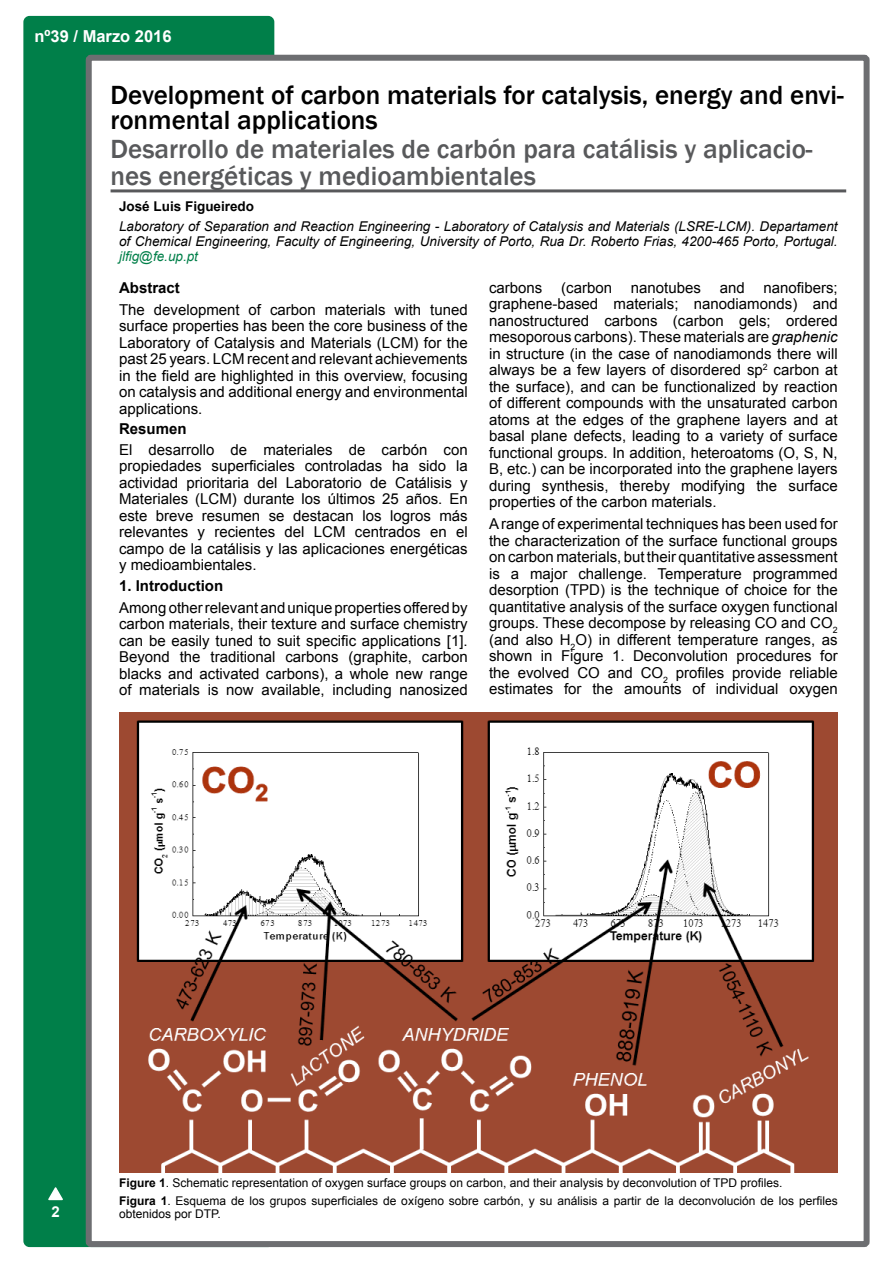
<style>
.page{position:relative;width:893px;height:1263px;background:#fff}
.page>*{position:absolute;margin:0;border:0;box-sizing:border-box;transform-origin:0 0}
.t1{font:500 27px/27px "Franklin Gothic";color:#58595b}
.t2{font:500 27px/25.5px "Franklin Gothic";color:#000}
.t3{font:700 16.5px "Arial";color:#fff}
.t4{font:15px/16.5px "Arial";color:#000;text-align:justify}
.t5{font:700 15px "Arial";color:#000}
.t6{font:700 15px "Arial";color:#fff}
.t7{font:italic 13.5px/15px "Arial";color:#000}
.t8{font:700 13.5px "Arial";color:#000}
.t9{font:italic 13.5px "Arial";color:#007f49}
.t10{font:12px/17.7px "Arial";color:#000}
.s1{font-style:italic}
.s2{font-weight:700}
</style>
<div class="page">
<div style="left:26px;top:19px;width:245px;height:1225px;background:#007f49;border-radius:3px"></div>
<div style="left:23px;top:16px;width:251px;height:1231px;border:6px solid #007f49;border-radius:3px"></div>
<div style="left:89px;top:58px;width:778px;height:1186px;background:#fff;border-radius:2px"></div>
<div style="left:86px;top:55px;width:784px;height:1192px;border:6px solid #6d6e71;border-radius:2px"></div>
<svg style="left:48px;top:1187px;width:15px;height:14px"></svg>
<hr style="left:111px;top:189px;width:735px;height:3px;background:#58595b">
<img style="left:119px;top:712px;width:719px;height:460px">
<p class="t3" style="left:34px;top:25px;width:139px">nº39 / Marzo 2016</p>
<h1 class="t2" style="left:111px;top:82px;width:735px">Development of carbon materials for catalysis, energy and envi&shy;ronmental applications</h1>
<h1 class="t1" style="left:111px;top:136px;width:703px">Desarrollo de materiales de carbón para catálisis y aplicacio&shy;nes energéticas y medioambientales</h1>
<p class="t8" style="left:119px;top:197px;width:137px">José Luis Figueiredo</p>
<p class="t7" style="left:119px;top:219px;width:720px">Laboratory of Separation and Reaction Engineering - Laboratory of Catalysis and Materials (LSRE-LCM). Departament of Chemical Engineering, Faculty of Engineering, University of Porto, Rua Dr. Roberto Frias, 4200-465 Porto, Portugal.</p>
<p class="t9" style="left:119px;top:248px;width:80px">jlfig@fe.up.pt</p>
<p class="t5" style="left:119px;top:277px;width:62px">Abstract</p>
<p class="t4" style="left:119px;top:301px;width:350px">The development of carbon materials with tuned surface properties has been the core business of the Laboratory of Catalysis and Materials (LCM) for the past 25 years. LCM recent and relevant achievements in the field are highlighted in this overview, focusing on catalysis and additional energy and environmental applications.</p>
<p class="t5" style="left:119px;top:419px;width:69px">Resumen</p>
<p class="t4" style="left:119px;top:441px;width:350px">El desarrollo de materiales de carbón con propiedades superficiales controladas ha sido la actividad prioritaria del Laboratorio de Catálisis y Materiales (LCM) durante los últimos 25 años. En este breve resumen se destacan los logros más relevantes y recientes del LCM centrados en el campo de la catálisis y las aplicaciones energéticas y medioambientales.</p>
<p class="t5" style="left:119px;top:575px;width:106px">1. Introduction</p>
<p class="t4" style="left:119px;top:599px;width:350px">Among other relevant and unique properties offered by carbon materials, their texture and surface chemistry can be easily tuned to suit specific applications [1].<br>Beyond the traditional carbons (graphite, carbon blacks and activated carbons), a whole new range of materials is now available, including nanosized</p>
<p class="t4" style="left:489px;top:279px;width:350px;text-indent:274px">nanofibers; graphene-based materials; nanodiamonds) and nanostructured carbons (carbon gels; ordered mesoporous carbons). These materials are <span class="s1">graphenic </span>in structure (in the case of nanodiamonds there will always be a few layers of disordered sp<sup>2</sup> carbon at the surface), and can be functionalized by reaction of different compounds with the unsaturated carbon atoms at the edges of the graphene layers and at basal plane defects, leading to a variety of surface functional groups. In addition, heteroatoms (O, S, N, B, etc.) can be incorporated into the graphene layers during synthesis, thereby modifying the surface properties of the carbon materials.</p>
<p class="t4" style="left:489px;top:516px;width:350px">A range of experimental techniques has been used for the characterization of the surface functional groups on carbon materials, but their quantitative assessment is a major challenge. Temperature programmed desorption (TPD) is the technique of choice for the quantitative analysis of the surface oxygen functional groups. These decompose by releasing CO and CO<sub>2 </sub>(and also H<sub>2</sub>O) in different temperature ranges, as shown in Figure 1. Deconvolution procedures for the evolved CO and CO<sub>2</sub> profiles provide reliable estimates for the amounts of individual oxygen</p>
<p class="t4" style="left:489px;top:279px;width:55px">carbons</p>
<p class="t4" style="left:561px;top:279px;width:52px">(carbon</p>
<p class="t4" style="left:631px;top:279px;width:72px">nanotubes</p>
<p class="t4" style="left:720px;top:279px;width:27px">and</p>
<p class="t6" style="left:51px;top:1202px;width:10px">2</p>
<p class="t10" style="left:119px;top:1174px;width:720px"><span class="s2">Figure 1</span>. Schematic representation of oxygen surface groups on carbon, and their analysis by deconvolution of TPD profiles.<br><span class="s2">Figura 1</span>. Esquema de los grupos superficiales de oxígeno sobre carbón, y su análisis a partir de la deconvolución de los perfiles</p>
<p class="t10" style="left:119px;top:1205px;width:103px">obtenidos por DTP.</p>
</div>
